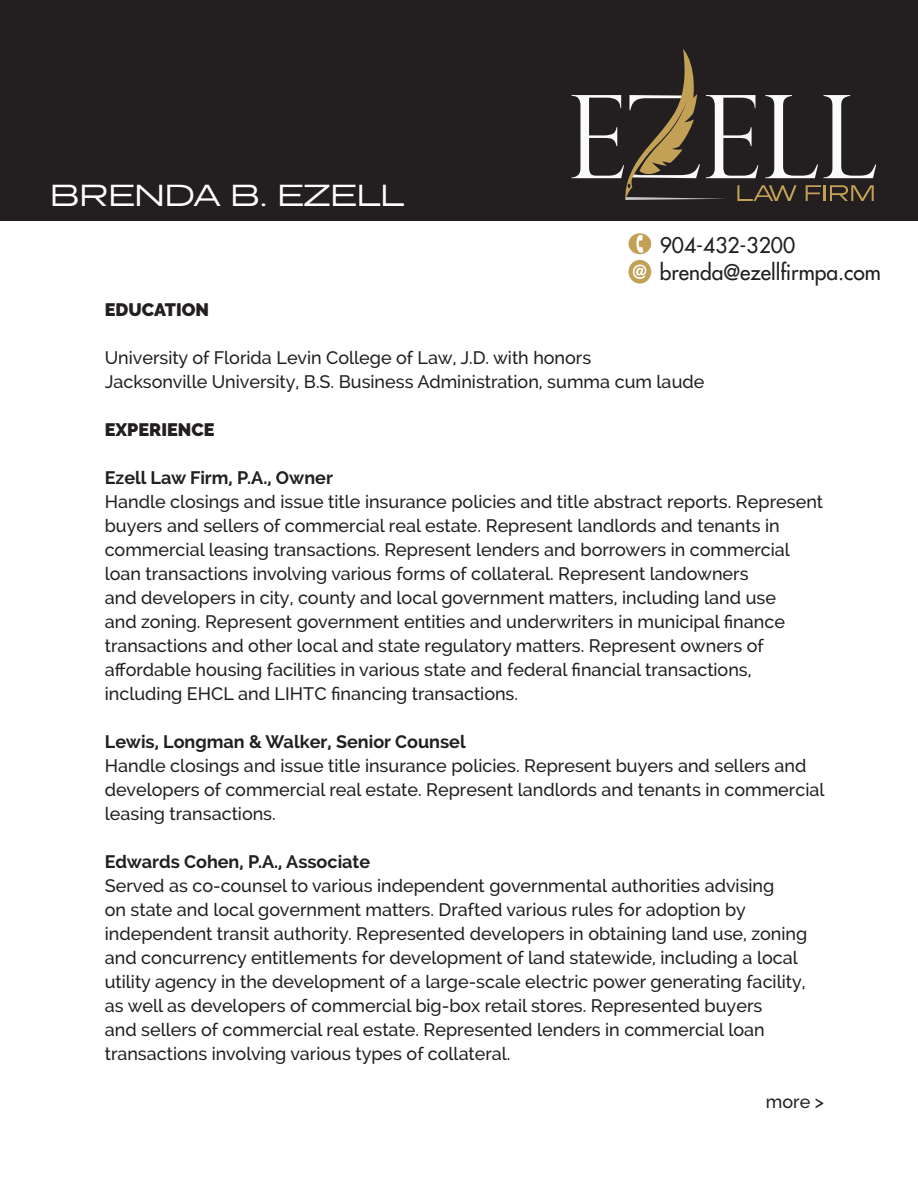
<style>
.page{position:relative;width:918px;height:1188px;background:#fff}
.page>*{position:absolute;margin:0;border:0;box-sizing:border-box;transform-origin:0 0}
.t1{font:31.5px "Presicav Lt";color:#fff}
.t2{font:21px "Futura";color:#231f20}
.t3{font:500 18px/24px "Raleway";color:#231f20}
.t4{font:700 18px "Raleway";color:#231f20}
.t5{font:900 18px "Raleway";color:#231f20}
</style>
<div class="page">
<div style="left:0;top:0;width:918px;height:220px;background:#231f20"></div>
<svg style="left:572px;top:49px;width:304px;height:152px"></svg>
<svg style="left:629px;top:260px;width:22px;height:24px"></svg>
<div style="left:629px;top:233px;width:22px;height:21px;background:#c2a157;border-radius:50%"></div>
<svg style="left:636px;top:235px;width:7px;height:18px"></svg>
<p class="t1" style="left:50px;top:175px;width:355px">BRENDA B. EZELL</p>
<p class="t2" style="left:660px;top:231px;width:137px">904-432-3200</p>
<p class="t2" style="left:660px;top:258px;width:223px">brenda@ezellfirmpa.com</p>
<p class="t5" style="left:105px;top:299px;width:106px">EDUCATION</p>
<p class="t3" style="left:105px;top:345px;width:488px">University of Florida Levin College of Law, J.D. with honors</p>
<p class="t3" style="left:105px;top:369px;width:601px">Jacksonville University, B.S. Business Administration, summa cum laude</p>
<p class="t5" style="left:105px;top:419px;width:111px">EXPERIENCE</p>
<p class="t4" style="left:105px;top:467px;width:230px">Ezell Law Firm, P.A., Owner</p>
<p class="t3" style="left:105px;top:489px;width:720px">Handle closings and issue title insurance policies and title abstract reports. Represent buyers and sellers of commercial real estate. Represent landlords and tenants in commercial leasing transactions. Represent lenders and borrowers in commercial loan transactions involving various forms of collateral. Represent landowners<br>and developers in city, county and local government matters, including land use<br>and zoning. Represent government entities and underwriters in municipal finance transactions and other local and state regulatory matters. Represent owners of affordable housing facilities in various state and federal financial transactions, including EHCL and LIHTC financing transactions.</p>
<p class="t4" style="left:105px;top:731px;width:362px">Lewis, Longman &amp; Walker, Senior Counsel</p>
<p class="t3" style="left:105px;top:753px;width:721px">Handle closings and issue title insurance policies. Represent buyers and sellers and developers of commercial real estate. Represent landlords and tenants in commercial leasing transactions.</p>
<p class="t4" style="left:105px;top:851px;width:267px">Edwards Cohen, P.A., Associate</p>
<p class="t3" style="left:105px;top:873px;width:704px">Served as co-counsel to various independent governmental authorities advising<br>on state and local government matters. Drafted various rules for adoption by independent transit authority. Represented developers in obtaining land use, zoning and concurrency entitlements for development of land statewide, including a local utility agency in the development of a large-scale electric power generating facility, as well as developers of commercial big-box retail stores. Represented buyers<br>and sellers of commercial real estate. Represented lenders in commercial loan transactions involving various types of collateral.</p>
<p class="t3" style="left:766px;top:1089px;width:60px">more &gt;</p>
</div>
